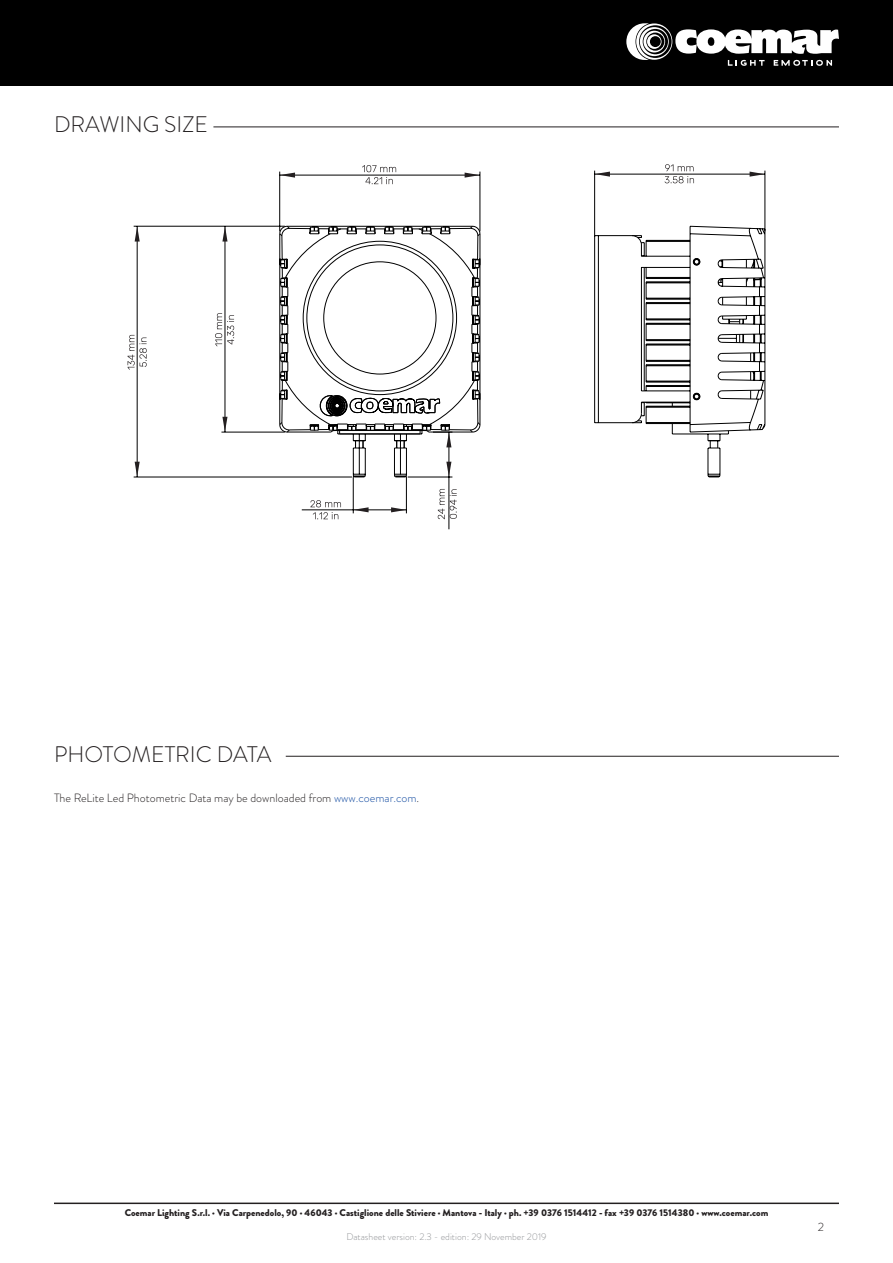
<style>
.page{position:relative;width:893px;height:1263px;background:#fff}
.page>*{position:absolute;margin:0;border:0;box-sizing:border-box;transform-origin:0 0}
.t1{font:300 22.5px "Brandon Grotesque";color:#231f20}
.t2{font:300 12px "Brandon Grotesque";color:#231f20}
.t3{font:900 9.75px "Brandon Grotesque";color:#231f20}
.t4{font:300 9.75px "Brandon Grotesque";color:#939598}
.s1{color:#144ca1}
</style>
<div class="page">
<div style="left:0;top:0;width:893px;height:85px;background:#000"></div>
<svg style="left:626px;top:23px;width:213px;height:43px"></svg>
<hr style="left:54px;top:1202px;width:785px;height:2px;background:#231f20">
<svg style="left:280px;top:226px;width:485px;height:252px"></svg>
<svg style="left:481px;top:228px;width:284px;height:201px"></svg>
<hr style="left:302px;top:510px;width:104px;height:1px;background:#000">
<hr style="left:408px;top:477px;width:44px;height:1px;background:#000">
<hr style="left:134px;top:477px;width:218px;height:1px;background:#000">
<hr style="left:480px;top:172px;width:1px;height:59px;background:#000">
<hr style="left:221px;top:432px;width:64px;height:1px;background:#000">
<hr style="left:449px;top:432px;width:1px;height:97px;background:#000">
<hr style="left:406px;top:476px;width:1px;height:37px;background:#000">
<hr style="left:353px;top:476px;width:1px;height:37px;background:#000">
<hr style="left:279px;top:172px;width:1px;height:59px;background:#000">
<hr style="left:225px;top:226px;width:1px;height:206px;background:#000">
<hr style="left:134px;top:226px;width:151px;height:1px;background:#000">
<hr style="left:137px;top:226px;width:1px;height:251px;background:#000">
<hr style="left:280px;top:175px;width:200px;height:1px;background:#000">
<hr style="left:765px;top:171px;width:1px;height:60px;background:#000">
<hr style="left:594px;top:171px;width:1px;height:66px;background:#000">
<hr style="left:595px;top:174px;width:170px;height:1px;background:#000">
<svg style="left:665px;top:164px;width:29px;height:19px"></svg>
<svg style="left:279px;top:226px;width:202px;height:222px"></svg>
<svg style="left:446px;top:462px;width:5px;height:15px"></svg>
<svg style="left:750px;top:172px;width:15px;height:5px"></svg>
<svg style="left:595px;top:172px;width:15px;height:5px"></svg>
<svg style="left:465px;top:173px;width:15px;height:5px"></svg>
<svg style="left:280px;top:173px;width:15px;height:5px"></svg>
<svg style="left:135px;top:226px;width:5px;height:16px"></svg>
<svg style="left:135px;top:462px;width:5px;height:15px"></svg>
<svg style="left:222px;top:226px;width:5px;height:16px"></svg>
<svg style="left:222px;top:417px;width:5px;height:15px"></svg>
<svg style="left:391px;top:507px;width:15px;height:5px"></svg>
<svg style="left:353px;top:507px;width:16px;height:5px"></svg>
<svg style="left:362px;top:165px;width:34px;height:19px"></svg>
<svg style="left:438px;top:489px;width:19px;height:30px"></svg>
<svg style="left:310px;top:500px;width:31px;height:19px"></svg>
<svg style="left:128px;top:335px;width:19px;height:35px"></svg>
<svg style="left:215px;top:313px;width:19px;height:33px"></svg>
<hr style="left:213px;top:127px;width:626px;height:1px;background:#231f20">
<hr style="left:286px;top:756px;width:553px;height:1px;background:#231f20">
<p class="t1" style="left:54px;top:109px;width:155px">DRAWING SIZE</p>
<p class="t1" style="left:54px;top:739px;width:219px">PHOTOMETRIC DATA</p>
<p class="t2" style="left:54px;top:790px;width:367px">The ReLite Led Photometric Data may be downloaded from <span class="s1">www.coemar.com</span>.</p>
<p class="t3" style="left:125px;top:1205px;width:645px">Coemar Lighting S.r.l. · Via Carpenedolo, 90 · 46043 · Castiglione delle Stiviere · Mantova - Italy · ph. +39 0376 1514412 - fax +39 0376 1514380 · www.coemar.com</p>
<p class="t4" style="left:346px;top:1230px;width:202px">Datasheet version: 2.3 - edition: 29 November 2019</p>
<p class="t2" style="left:818px;top:1218px;width:8px">2</p>
</div>
